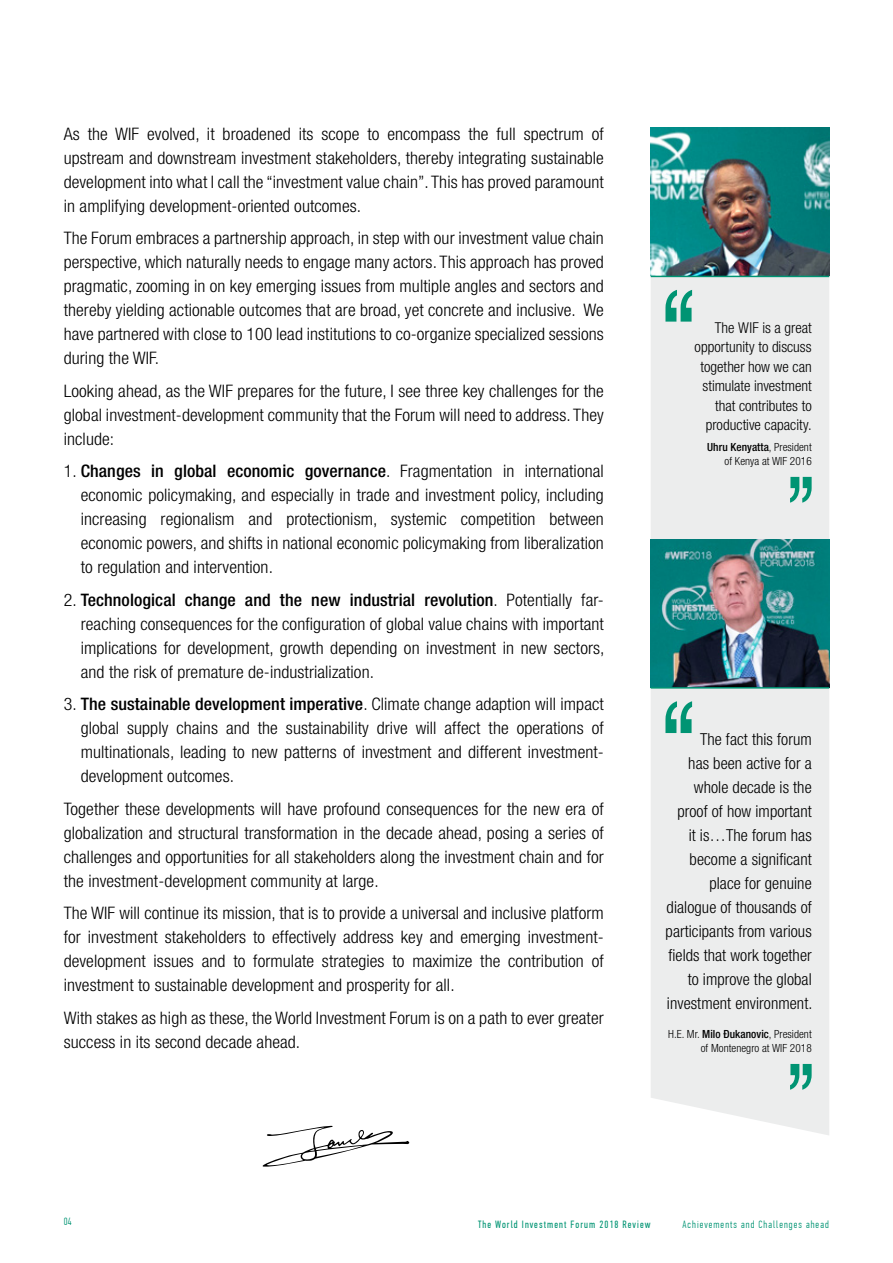
<style>
.page{position:relative;width:893px;height:1263px;background:#fff}
.page>*{position:absolute;margin:0;border:0;box-sizing:border-box;transform-origin:0 0}
.t1{font:300 condensed 17.25px/24px "Helvetica Neue LT Std";letter-spacing:.005em;color:#000;text-align:justify;scale:1.04 1}
.t2{font:300 condensed 16.5px/24px "Helvetica Neue LT Std";letter-spacing:.005em;color:#000;text-align:right}
.t3{font:300 condensed 15px/19.5px "Helvetica Neue LT Std";color:#000;text-align:right}
.t4{font:300 condensed 11.25px/13.5px "Helvetica Neue LT Std";letter-spacing:.005em;color:#000;text-align:right}
.t5{font:10.5px "PF Din Text Comp Pro";letter-spacing:.1em;color:#009473}
.t6{font:300 10.5px "PF Din Text Comp Pro";letter-spacing:.1em;color:#009473}
.s1{font-weight:500}
</style>
<div class="page">
<div style="left:651px;top:277px;width:178px;height:262px;background:#eceded"></div>
<svg style="left:790px;top:477px;width:22px;height:26px"></svg>
<svg style="left:665px;top:290px;width:27px;height:32px"></svg>
<img style="left:651px;top:128px;width:178px;height:148px">
<hr style="left:651px;top:276px;width:178px;height:1px;background:#009473">
<div style="left:651px;top:689px;width:178px;height:446px;background:#eceded"></div>
<svg style="left:790px;top:1064px;width:22px;height:26px"></svg>
<svg style="left:665px;top:701px;width:27px;height:32px"></svg>
<img style="left:651px;top:539px;width:178px;height:148px">
<hr style="left:651px;top:687px;width:178px;height:2px;background:#009473">
<svg style="left:262px;top:1126px;width:147px;height:41px"></svg>
<p class="t1" style="left:64px;top:122px;width:521px">As the WIF evolved, it broadened its scope to encompass the full spectrum of upstream and downstream investment stakeholders, thereby integrating sustainable development into what I call the “investment value chain”. This has proved paramount in amplifying development-oriented outcomes.</p>
<p class="t1" style="left:64px;top:226px;width:521px">The Forum embraces a partnership approach, in step with our investment value chain perspective, which naturally needs to engage many actors. This approach has proved pragmatic, zooming in on key emerging issues from multiple angles and sectors and thereby yielding actionable outcomes that are broad, yet concrete and inclusive. We have partnered with close to 100 lead institutions to co-organize specialized sessions during the WIF.</p>
<p class="t1" style="left:64px;top:379px;width:521px">Looking ahead, as the WIF prepares for the future, I see three key challenges for the global investment-development community that the Forum will need to address. They include:</p>
<p class="t1" style="left:81px;top:459px;width:504px;text-indent:-17px">1. <span class="s1">Changes in global economic governance</span>. Fragmentation in international economic policymaking, and especially in trade and investment policy, including increasing regionalism and protectionism, systemic competition between economic powers, and shifts in national economic policymaking from liberalization to regulation and intervention.</p>
<p class="t1" style="left:81px;top:588px;width:505px;text-indent:-17px">2. <span class="s1">Technological change and the new industrial revolution</span>. Potentially far&shy;reaching consequences for the configuration of global value chains with important implications for development, growth depending on investment in new sectors, and the risk of premature de-industrialization.</p>
<p class="t1" style="left:81px;top:692px;width:504px;text-indent:-17px">3. <span class="s1">The sustainable development imperative</span>. Climate change adaption will impact global supply chains and the sustainability drive will affect the operations of multinationals, leading to new patterns of investment and different investment&shy;development outcomes.</p>
<p class="t1" style="left:64px;top:797px;width:521px">Together these developments will have profound consequences for the new era of globalization and structural transformation in the decade ahead, posing a series of challenges and opportunities for all stakeholders along the investment chain and for the investment-development community at large.</p>
<p class="t1" style="left:64px;top:901px;width:521px">The WIF will continue its mission, that is to provide a universal and inclusive platform for investment stakeholders to effectively address key and emerging investment&shy;development issues and to formulate strategies to maximize the contribution of investment to sustainable development and prosperity for all.</p>
<p class="t1" style="left:64px;top:1005px;width:521px">With stakes as high as these, the World Investment Forum is on a path to ever greater success in its second decade ahead.</p>
<p class="t3" style="left:694px;top:317px;width:119px">The WIF is a great opportunity to discuss together how we can stimulate investment that contributes to productive capacity.</p>
<p class="t4" style="left:707px;top:440px;width:106px"><span class="s1">Uhru Kenyatta</span>, President of Kenya at WIF 2016</p>
<p class="t2" style="left:666px;top:727px;width:148px">The fact this forum<br>has been active for a whole decade is the proof of how important<br>it is…The forum has become a significant place for genuine dialogue of thousands of participants from various fields that work together to improve the global investment environment.</p>
<p class="t4" style="left:668px;top:1027px;width:145px">H.E. Mr. <span class="s1">Milo Ðukanovic</span>, President of Montenegro at WIF 2018</p>
<p class="t6" style="left:64px;top:1215px;width:9px">04</p>
<p class="t5" style="left:478px;top:1219px;width:174px">The World Investment Forum 2018 Review</p>
<p class="t6" style="left:682px;top:1219px;width:148px">Achievements and Challenges ahead</p>
</div>
